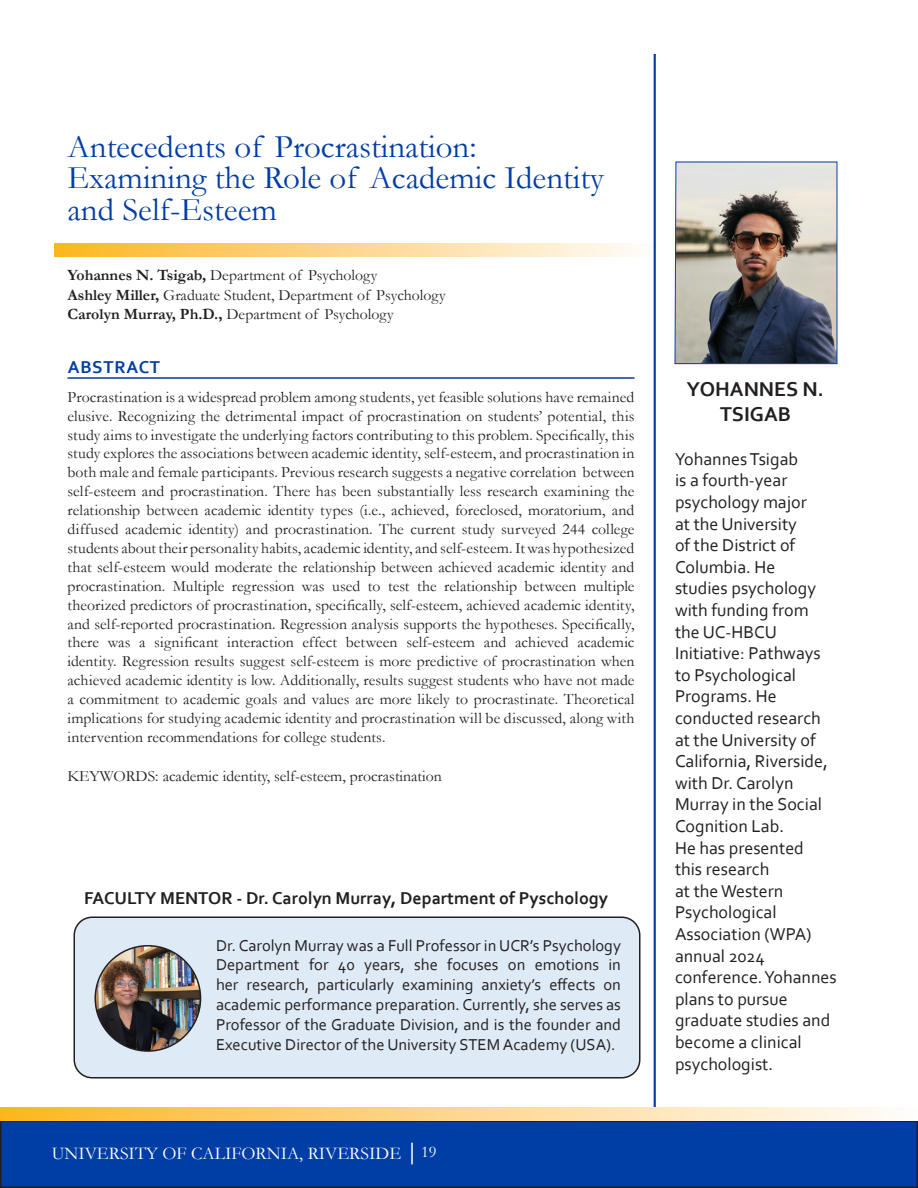
<style>
.page{position:relative;width:918px;height:1188px;background:#fff}
.page>*{position:absolute;margin:0;border:0;box-sizing:border-box;transform-origin:0 0}
.Figure-Table_Styles{font:33px/31.5px "Garamond";color:#003da5}
.t1{font:700 21px/25.2px "Corbel";color:#231f20;text-align:center}
.t2{font:18px/21.6px "Corbel";color:#231f20}
.t3{font:700 18px "Corbel";color:#231f20}
.t4{font:18px "Garamond";color:#fff}
.t5{font:700 18px "Corbel";letter-spacing:.04em;color:#003da5}
.t6{font:16.5px/19.8px "Corbel";color:#231f20;text-align:justify}
.t7{font:15.75px/18.9px "Garamond";color:#231f20}
.s1{font-weight:700}
.s2{font-size:16.5px}
</style>
<div class="page">
<svg style="left:55px;top:243px;width:599px;height:13px;background:#fdd88f"></svg>
<hr style="left:655px;top:54px;width:1px;height:1053px;background:#003da5">
<hr style="left:654px;top:54px;width:1px;height:1053px;background:#003da5">
<hr style="left:68px;top:377px;width:566px;height:2px;background:#003da5">
<div style="left:74px;top:917px;width:566px;height:161px;background:#deeaf6;border-radius:18px"></div>
<div style="left:74px;top:916px;width:566px;height:162px;border:2px solid #231f20;border-radius:18px"></div>
<img style="left:95px;top:946px;width:106px;height:105px;border-radius:53px">
<div style="left:94px;top:945px;width:107px;height:107px;border:2px solid #231f20;border-radius:50%"></div>
<img style="left:674px;top:161px;width:164px;height:203px">
<div style="left:1px;top:1121px;width:916px;height:66px;background:#003da5"></div>
<div style="left:0;top:1120px;width:918px;height:68px;border:2px solid #231f20"></div>
<svg style="left:0;top:1107px;width:887px;height:13px;background:#fdd78b"></svg>
<p class="Figure-Table_Styles" style="left:68px;top:130px;width:538px">Antecedents of Procrastination:<br>Examining the Role of Academic Identity and Self-Esteem</p>
<p class="t7" style="left:68px;top:265px;width:380px;line-height:19.5px"><span class="s1">Yohannes N. Tsigab,</span> Department of Psychology<br><span class="s1">Ashley Miller,</span> Graduate Student, Department of Psychology<br><span class="s1">Carolyn Murray, Ph.D.,</span> Department of Psychology</p>
<p class="t5" style="left:68px;top:356px;width:94px">ABSTRACT</p>
<p class="t7" style="left:68px;top:387px;width:569px;text-align:justify">Procrastination is a widespread problem among students, yet feasible solutions have remained elusive. Recognizing the detrimental impact of procrastination on students’ potential, this study aims to investigate the underlying factors contributing to this problem. Specifically, this study explores the associations between academic identity, self-esteem, and procrastination in both male and female participants. Previous research suggests a negative correlation between self-esteem and procrastination. There has been substantially less research examining the relationship between academic identity types (i.e., achieved, foreclosed, moratorium, and diffused academic identity) and procrastination. The current study surveyed 244 college students about their personality habits, academic identity, and self-esteem. It was hypothesized that self-esteem would moderate the relationship between achieved academic identity and procrastination. Multiple regression was used to test the relationship between multiple theorized predictors of procrastination, specifically, self-esteem, achieved academic identity, and self-reported procrastination. Regression analysis supports the hypotheses. Specifically, there was a significant interaction effect between self-esteem and achieved academic identity. Regression results suggest self-esteem is more predictive of procrastination when achieved academic identity is low. Additionally, results suggest students who have not made a commitment to academic goals and values are more likely to procrastinate. Theoretical implications for studying academic identity and procrastination will be discussed, along with intervention recommendations for college students.</p>
<p class="t7" style="left:68px;top:766px;width:376px">KEYWORDS: academic identity, self-esteem, procrastination</p>
<p class="t3" style="left:84px;top:887px;width:526px">FACULTY MENTOR - Dr. Carolyn Murray, Department of Pyschology</p>
<p class="t6" style="left:216px;top:935px;width:406px">Dr. Carolyn Murray was a Full Professor in UCR’s Psychology Department for 40 years, she focuses on emotions in her research, particularly examining anxiety’s effects on academic performance preparation. Currently, she serves as Professor of the Graduate Division, and is the founder and Executive Director of the University STEM Academy (USA).</p>
<p class="t4" style="left:52px;top:1141px;width:386px">UNIVERSITY OF CALIFORNIA, RIVERSIDE │<span class="s2">19</span></p>
<p class="t1" style="left:687px;top:376px;width:139px">YOHANNES N.<br>TSIGAB</p>
<p class="t2" style="left:675px;top:448px;width:163px">Yohannes Tsigab<br>is a fourth-year psychology major<br>at the University<br>of the District of<br>Columbia. He<br>studies psychology with funding from the UC-HBCU<br>Initiative: Pathways to Psychological<br>Programs. He conducted research at the University of<br>California, Riverside, with Dr. Carolyn<br>Murray in the Social<br>Cognition Lab.<br>He has presented<br>this research<br>at the Western<br>Psychological<br>Association (WPA) annual 2024 conference. Yohannes plans to pursue graduate studies and become a clinical psychologist.</p>
</div>
